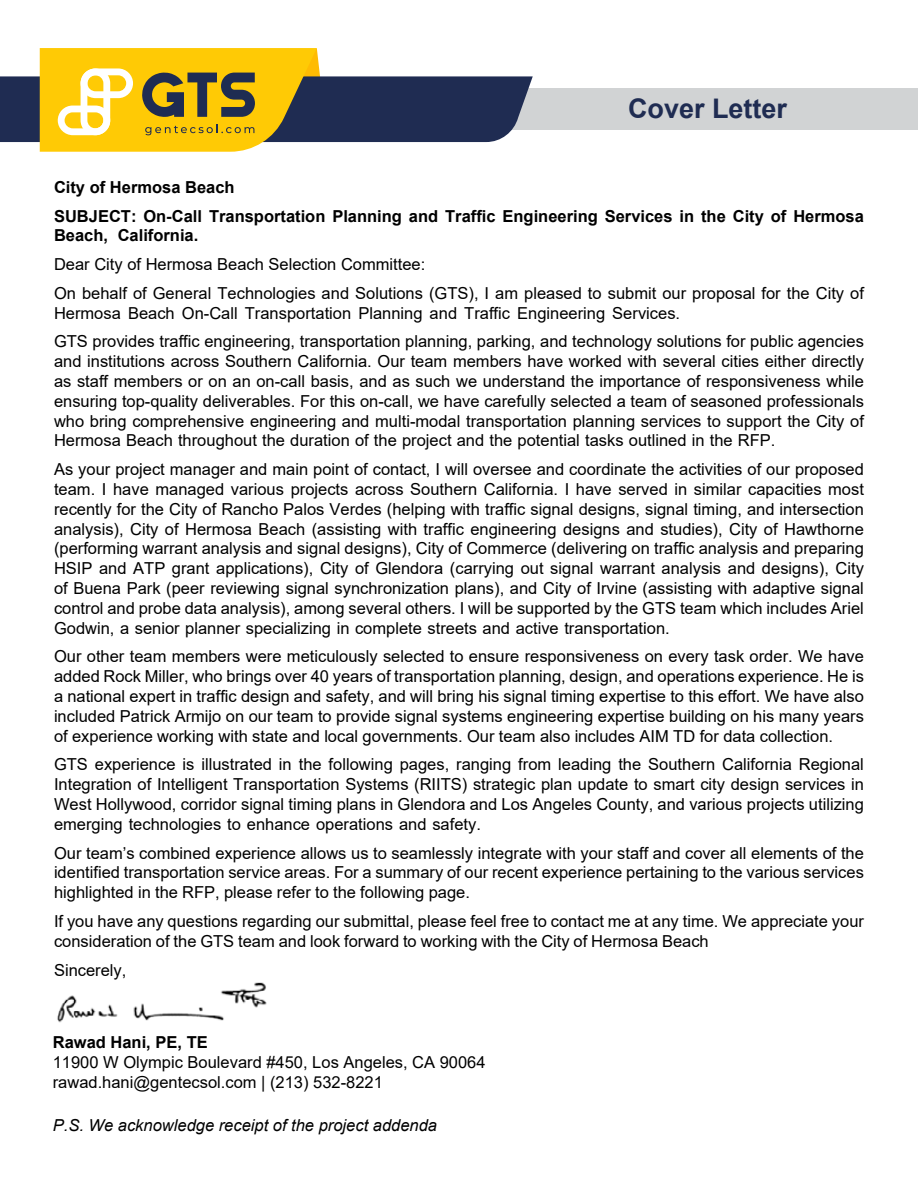
<style>
.page{position:relative;width:918px;height:1188px;background:#fff}
.page>*{position:absolute;margin:0;border:0;box-sizing:border-box;transform-origin:0 0}
.t1{font:700 27px "Arial";color:#1f2c52}
.t2{font:16.5px/19.8px "Arial";color:#000;text-align:justify}
.t3{font:700 16.5px/28.8px "Arial";color:#000}
.t4{font:italic 16.5px "Arial";color:#000}
</style>
<div class="page">
<img style="left:57px;top:982px;width:210px;height:41px">
<div style="left:440px;top:89px;width:478px;height:41px;background:#d1d3d4"></div>
<svg style="left:0;top:48px;width:533px;height:104px"></svg>
<h1 class="t1" style="left:628px;top:89px;width:161px">Cover Letter</h1>
<p class="t3" style="left:54px;top:173px;width:811px">City of Hermosa Beach<br>SUBJECT: On-Call Transportation Planning and Traffic Engineering Services in the City of Hermosa</p>
<p class="t3" style="left:118px;top:221px;width:82px">California.</p>
<p class="t3" style="left:54px;top:221px;width:56px">Beach,</p>
<p class="t2" style="left:54px;top:250px;width:811px;line-height:28.8px">Dear City of Hermosa Beach Selection Committee:<br>On behalf of General Technologies and Solutions (GTS I,) am pleased to submit our proposal for the City of</p>
<p class="t2" style="left:54px;top:298px;width:811px;line-height:28.8px">Hermosa Beach On-Call Transportation Planning and Traffic Engineering Services.<br>GTS provides traffic engineering, transportation planning, parking, and technology solutions for public agencies</p>
<p class="t2" style="left:54px;top:351px;width:812px">and institutions across Southern California. Our team members have worked with several cities either directly as staff members or on an on-call basis, and as such we understand the importance of responsiveness while ensuring top-quality deliverables. For this on-call, we have carefully selected a team of seasoned professionals who bring comprehensive engineering and multi-modal transportation planning services to support the City of Hermosa Beach throughout the duration of the project and the potential tasks outlined in the RFP.</p>
<p class="t2" style="left:54px;top:459px;width:811px">As your project manager and main point of contact I, will oversee and coordinate the activities of our proposed team I. have managed various projects across Southern California I. have served in similar capacities most recently for the City of Rancho Palos Verdes (helping with traffic signal designs, signal timing, and intersection analysis ,) City of Hermosa Beach (assisting with traffic engineering designs and studies ,) City of Hawthorne (performing warrant analysis and signal designs ,) City of Commerce (delivering on traffic analysis and preparing HSIP and ATP grant applications ,) City of Glendora (carrying out signal warrant analysis and designs ,) City of Buena Park (peer reviewing signal synchronization plans ,) and City of Irvine (assisting with adaptive signal control and probe data analysis ,) among several others I. will be supported by the GTS team which includes Ariel Godwin a, senior planner specializing in complete streets and active transportation.</p>
<p class="t2" style="left:54px;top:647px;width:811px">Our other team members were meticulously selected to ensure responsiveness on every task order. We have added Rock Miller, who brings over 40 years of transportation planning, design, and operations experience. He is a national expert in traffic design and safety, and will bring his signal timing expertise to this effort. We have also included Patrick Armijo on our team to provide signal systems engineering expertise building on his many years of experience working with state and local governments. Our team also includes AIM TD for data collection.</p>
<p class="t2" style="left:54px;top:755px;width:812px">GTS experience is illustrated in the following pages, ranging from leading the Southern California Regional Integration of Intelligent Transportation Systems (RIITS) strategic plan update to smart city design services in West Hollywood, corridor signal timing plans in Glendora and Los Angeles County, and various projects utilizing emerging technologies to enhance operations and safety.</p>
<p class="t2" style="left:54px;top:843px;width:811px">Our team s’ combined experience allows us to seamlessly integrate with your staff and cover all elements of the identified transportation service areas. For a summary of our recent experience pertaining to the various services highlighted in the RFP, please refer to the following page.</p>
<p class="t2" style="left:54px;top:911px;width:812px">If you have any questions regarding our submittal, please feel free to contact me at any time. We appreciate your consideration of the GTS team and look forward to working with the City of Hermosa Beach</p>
<p class="t2" style="left:54px;top:960px;width:74px">Sincerely,</p>
<p class="t3" style="left:53px;top:1028px;width:156px">Rawad Hani, PE, TE</p>
<p class="t2" style="left:53px;top:1052px;width:434px">11900 W Olympic Boulevard #450, Los Angeles, CA 90064 rawad.hani@gentecsol.com )| 213( 532-8221</p>
<p class="t4" style="left:53px;top:1114px;width:386px">P S. . We acknowledge receipt of the project addenda</p>
</div>
